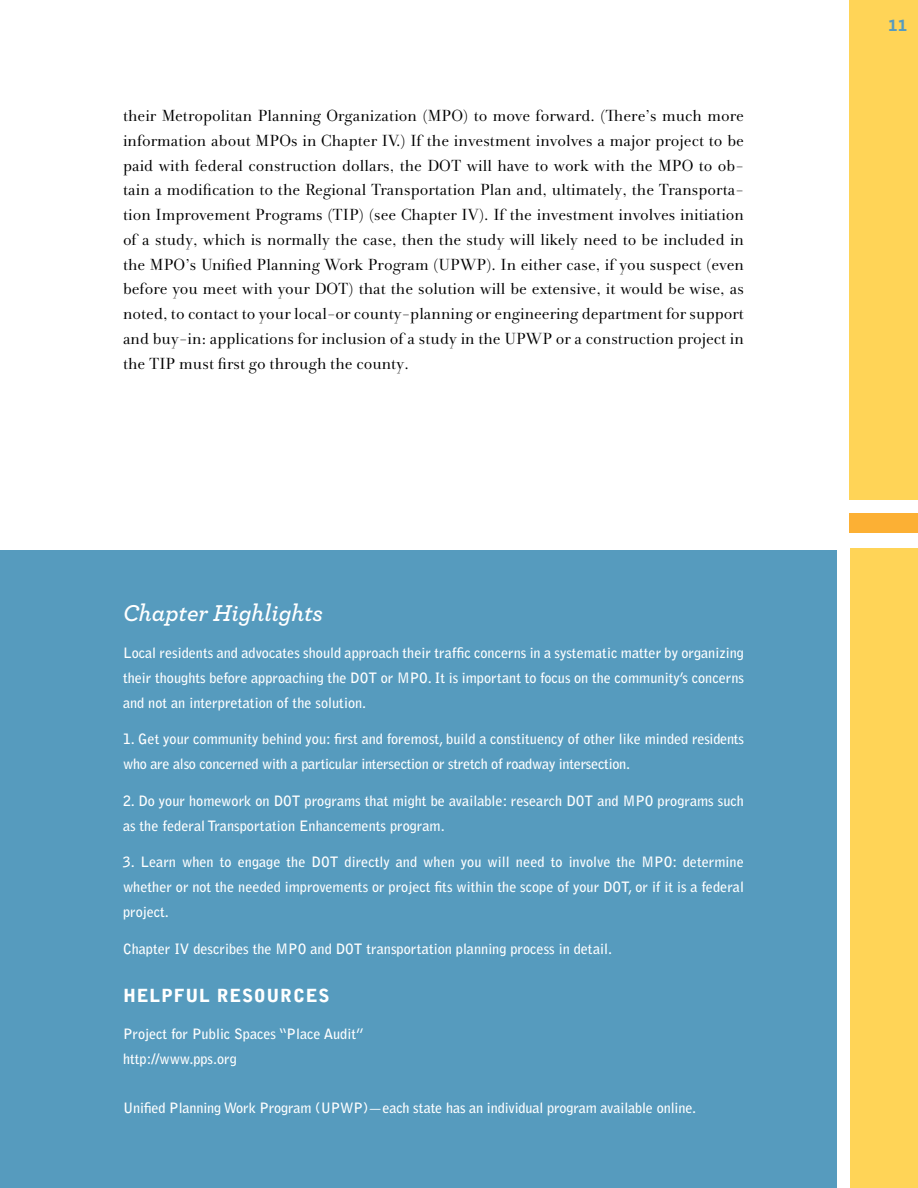
<style>
.page{position:relative;width:918px;height:1188px;background:#fff}
.page>*{position:absolute;margin:0;border:0;box-sizing:border-box;transform-origin:0 0}
.t1{font:italic 600 24px "Archer";color:#fff}
.t2{font:700 21.6px "Archer";color:#569bbe}
.t3{font:900 18px "Bell Gothic Std";letter-spacing:.04em;color:#fff}
.t4{font:16.5px/24.8px "Andrade Pro";color:#000;text-align:justify}
.t5{font:700 14.25px/24.8px "Bell Gothic Std";color:#fff;text-align:justify}
.t6{font:700 14.25px/24.8px "Bell Gothic Std";letter-spacing:-.02em;color:#fff}
</style>
<div class="page">
<div style="left:849px;top:0;width:69px;height:500px;background:#ffd457"></div>
<div style="left:849px;top:513px;width:69px;height:20px;background:#fcb034"></div>
<div style="left:0;top:550px;width:837px;height:638px;background:#569bbe"></div>
<div style="left:850px;top:548px;width:68px;height:640px;background:#ffd457"></div>
<p class="t4" style="left:123px;top:104px;width:623px">their Metropolitan Planning Organization (MPO) to move forward. (There’s much more information about MPOs in Chapter IV.) If the investment involves a major project to be paid with federal construction dollars, the DOT will have to work with the MPO to ob&shy;tain a modification to the Regional Transportation Plan and, ultimately, the Transporta&shy;tion Improvement Programs (TIP) (see Chapter IV). If the investment involves initiation of a study, which is normally the case, then the study will likely need to be included in the MPO’s Unified Planning Work Program (UPWP). In either case, if you suspect (even before you meet with your DOT) that the solution will be extensive, it would be wise, as noted, to contact to your local-or county-planning or engineering department for support and buy-in: applications for inclusion of a study in the UPWP or a construction project in the TIP must first go through the county.</p>
<p class="t1" style="left:123px;top:595px;width:201px">Chapter Highlights</p>
<p class="t5" style="left:123px;top:641px;width:623px">Local residents and advocates should approach their traffic concerns in a systematic matter by organizing their thoughts before approaching the DOT or M PO. It is important to focus on the community’s concerns and not an interpretation of the solution.</p>
<p class="t6" style="left:123px;top:727px;width:622px">1. Get your community behind you: first and foremost, build a constituency of other like minded residents who are also concerned with a particular intersection or stretch of roadway intersection.</p>
<p class="t5" style="left:123px;top:788px;width:623px">2. Do your homework on DOT programs that might be available: research DOT and M PO programs such as the federal Transportation E nhancements program.</p>
<p class="t5" style="left:123px;top:850px;width:623px">3. Learn when to engage the DOT directly and when you will need to involve the M PO: determine whether or not the needed improvements or project fits within the scope of your DOT, or if it is a federal project.</p>
<p class="t5" style="left:123px;top:936px;width:491px">Chapter IV describes the M PO and DOT transportation planning process in detail.</p>
<p class="t3" style="left:123px;top:986px;width:208px">HELPFUL RESOURCES</p>
<p class="t5" style="left:123px;top:1022px;width:243px">Project for Public Spaces “Place Audit” http://www.pps.org</p>
<p class="t5" style="left:123px;top:1096px;width:575px">U nified Planning Work Program (U PWP)—each state has an individual program available online.</p>
<p class="t2" style="left:888px;top:7px;width:20px">11</p>
</div>
